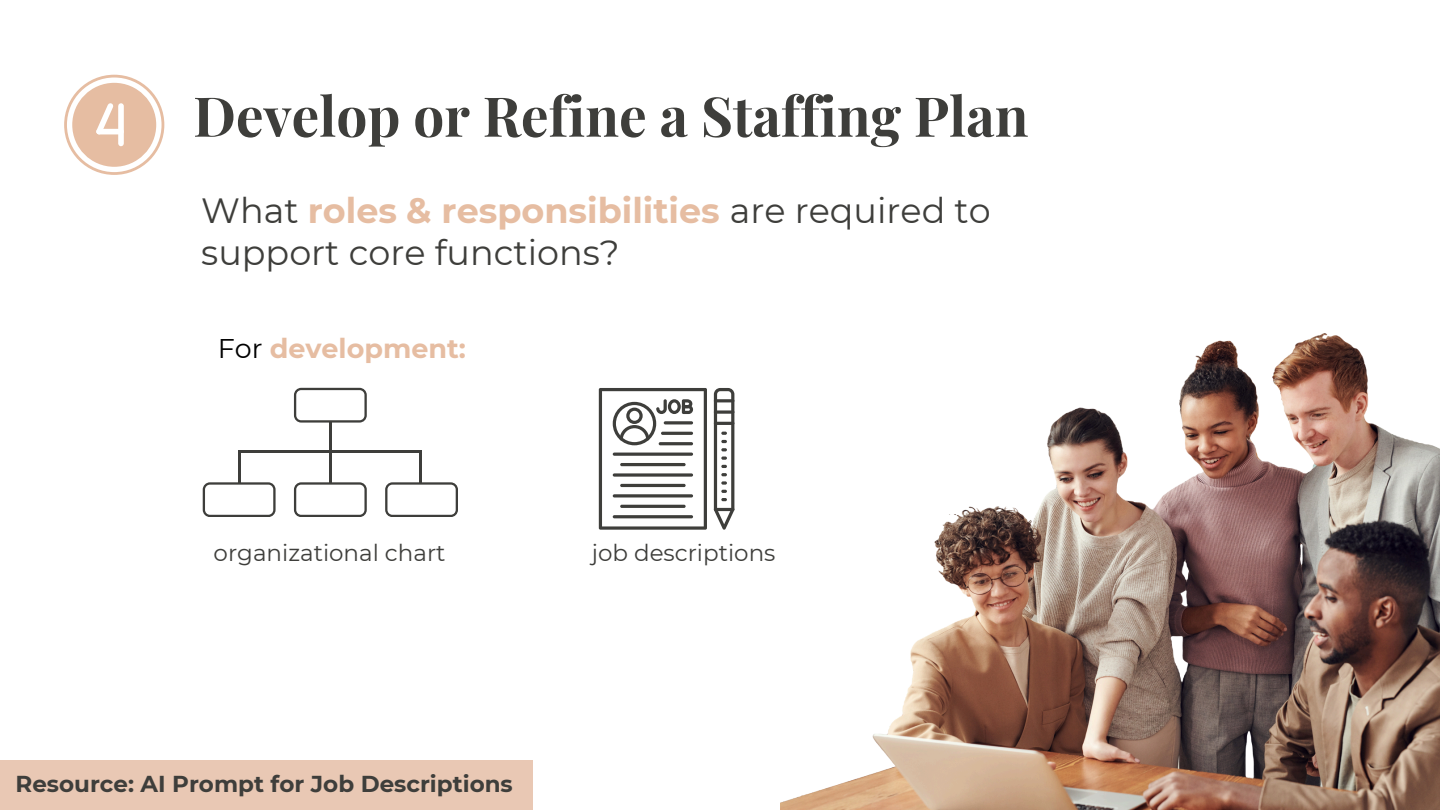
<style>
.page{position:relative;width:1440px;height:810px;background:#fff}
.page>*{position:absolute;margin:0;border:0;box-sizing:border-box;transform-origin:0 0}
.t1{font:700 55px "Playfair Display";color:#3e3e3b}
.t2{font:35px/42px "Montserrat";color:#3e3e3b}
.t3{font:700 27px "Montserrat";color:#e6bda2}
.t4{font:700 23px "Montserrat";color:#3e3e3b}
.t5{font:23px "Montserrat";color:#3e3e3b}
.s1{font-weight:700;color:#e6bda2}
.s2{font-weight:400;color:#000}
</style>
<div class="page">
<svg style="left:66px;top:76px;width:97px;height:98px"></svg>
<div style="left:64px;top:75px;width:100px;height:100px;border:3px solid #e6bda2;border-radius:50%"></div>
<div style="left:74px;top:84px;width:81px;height:81px;background:#e6bda2;border-radius:50%"></div>
<div style="left:72px;top:83px;width:84px;height:84px;border:3px solid #e6bda2;border-radius:50%"></div>
<svg style="left:88px;top:95px;width:36px;height:60px"></svg>
<img style="left:780px;top:333px;width:660px;height:477px">
<svg style="left:714px;top:388px;width:21px;height:142px"></svg>
<svg style="left:599px;top:388px;width:108px;height:142px"></svg>
<svg style="left:294px;top:388px;width:73px;height:35px"></svg>
<svg style="left:294px;top:482px;width:73px;height:35px"></svg>
<svg style="left:385px;top:482px;width:73px;height:35px"></svg>
<svg style="left:203px;top:482px;width:73px;height:35px"></svg>
<hr style="left:329px;top:421px;width:3px;height:62px;background:#3e3e3b">
<hr style="left:419px;top:450px;width:3px;height:33px;background:#3e3e3b">
<hr style="left:238px;top:450px;width:184px;height:3px;background:#3e3e3b">
<hr style="left:238px;top:450px;width:3px;height:33px;background:#3e3e3b">
<div style="left:0;top:760px;width:533px;height:50px;background:#e9c8b4"></div>
<p class="t1" style="left:193px;top:77px;width:837px">Develop or Refine a Staffing Plan</p>
<h3 class="t2" style="left:201px;top:190px;width:791px">What <span class="s1">roles &amp; responsibilities</span> are required to support core functions?</h3>
<p class="t3" style="left:218px;top:332px;width:250px"><span class="s2">For</span> development:</p>
<p class="t5" style="left:214px;top:539px;width:233px">organizational chart</p>
<p class="t5" style="left:592px;top:539px;width:185px">job descriptions</p>
<p class="t4" style="left:16px;top:769px;width:499px">Resource: AI Prompt for Job Descriptions</p>
</div>
